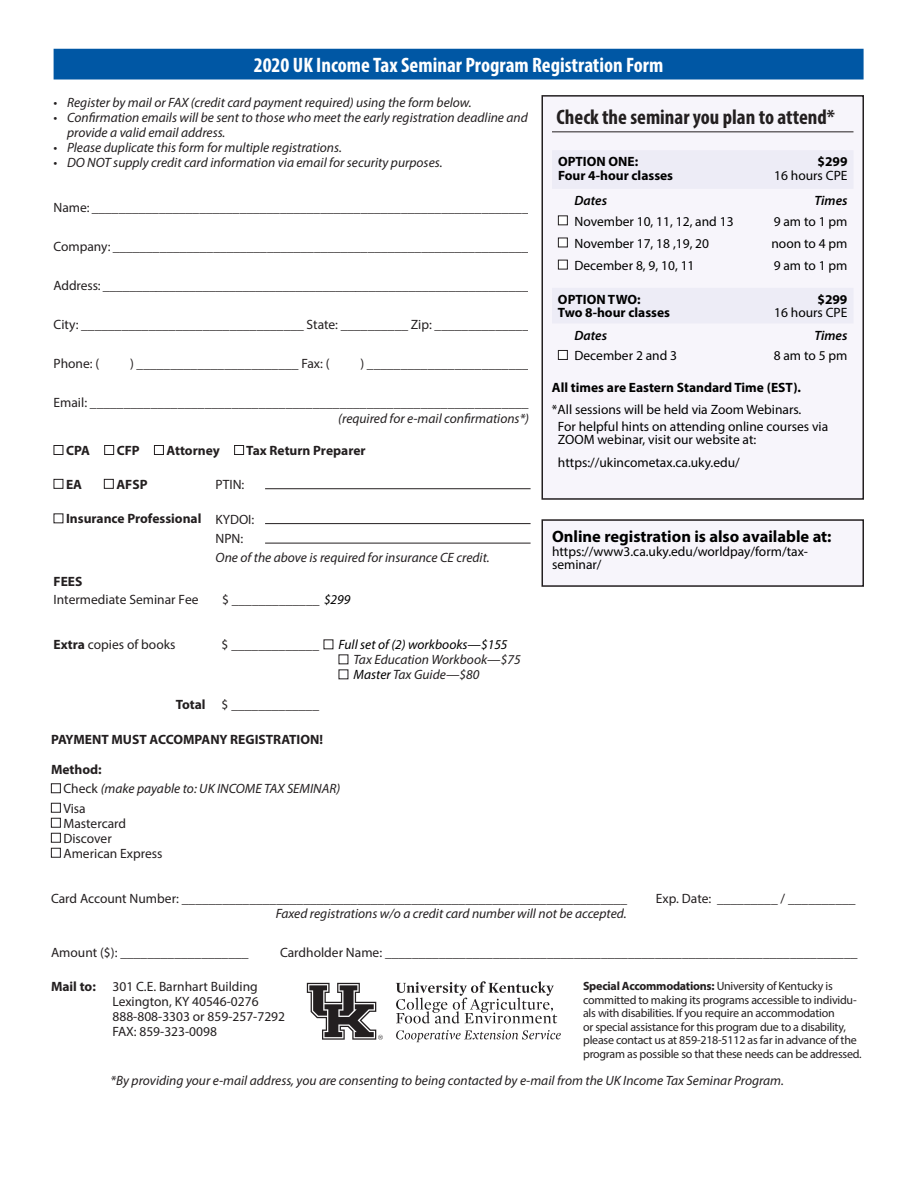
<style>
.page{position:relative;width:918px;height:1188px;background:#fff}
.page>*{position:absolute;margin:0;border:0;box-sizing:border-box;transform-origin:0 0}
._1{font:700 condensed 21px "Myriad Pro";color:#fff}
._1-2{font:700 condensed 21px "Myriad Pro";color:#231f20}
.schedule{font:700 16.5px "Myriad Pro";color:#000}
.sponsors_copy{font:13.5px/18px "Myriad Pro";color:#231f20}
.ital{font:italic 13.5px "Myriad Pro";color:#231f20}
.schedule-2{font:13.5px/13.5px "Myriad Pro";color:#000;text-align:right}
.body{font:italic 13.5px/15px "Myriad Pro";color:#231f20}
.sponsors_copy-2{font:700 13.5px "Myriad Pro";color:#231f20}
.schedule-3{font:700 13.5px/13.5px "Myriad Pro";color:#000}
.t1{font:italic 13.5px "Myriad Pro";color:#000}
.schedule-4{font:italic 600 13.5px "Myriad Pro";color:#000}
.body-2{font:12px/13.5px "Myriad Pro";letter-spacing:-.02em;color:#231f20}
.s1{font-weight:700}
.s2{font-style:italic;color:#000}
.s3{color:#000}
.s4{font-style:normal}
</style>
<div class="page">
<div style="left:54px;top:445px;width:9px;height:10px;border:1px solid #231f20"></div>
<div style="left:104px;top:445px;width:10px;height:10px;border:1px solid #231f20"></div>
<div style="left:154px;top:445px;width:10px;height:10px;border:1px solid #231f20"></div>
<div style="left:234px;top:445px;width:10px;height:10px;border:1px solid #231f20"></div>
<hr style="left:265px;top:488px;width:266px;height:1px;background:#231f20">
<div style="left:54px;top:479px;width:9px;height:10px;border:1px solid #231f20"></div>
<div style="left:104px;top:479px;width:10px;height:10px;border:1px solid #231f20"></div>
<hr style="left:265px;top:523px;width:266px;height:1px;background:#231f20">
<hr style="left:265px;top:543px;width:266px;height:1px;background:#231f20">
<div style="left:54px;top:50px;width:809px;height:29px;background:#0057a4"></div>
<div style="left:54px;top:49px;width:810px;height:31px;border:2px solid #0057a4"></div>
<div style="left:51px;top:783px;width:10px;height:10px;border:1px solid #231f20"></div>
<div style="left:51px;top:803px;width:10px;height:10px;border:1px solid #231f20"></div>
<div style="left:51px;top:818px;width:10px;height:10px;border:1px solid #231f20"></div>
<div style="left:51px;top:833px;width:10px;height:10px;border:1px solid #231f20"></div>
<div style="left:51px;top:848px;width:10px;height:10px;border:1px solid #231f20"></div>
<div style="left:542px;top:96px;width:321px;height:403px;background:#f7f5fb"></div>
<hr style="left:552px;top:131px;width:302px;height:1px;background:#231f20">
<div style="left:558px;top:216px;width:9px;height:9px;background:#fff"></div>
<div style="left:558px;top:215px;width:10px;height:10px;border:1px solid #231f20"></div>
<div style="left:558px;top:238px;width:9px;height:9px;background:#fff"></div>
<div style="left:558px;top:238px;width:10px;height:9px;border:1px solid #231f20"></div>
<div style="left:558px;top:260px;width:9px;height:9px;background:#fff"></div>
<div style="left:558px;top:260px;width:10px;height:9px;border:1px solid #231f20"></div>
<div style="left:558px;top:350px;width:9px;height:9px;background:#fff"></div>
<div style="left:558px;top:350px;width:10px;height:10px;border:1px solid #231f20"></div>
<div style="left:542px;top:95px;width:322px;height:405px;border:2px solid #231f20"></div>
<div style="left:542px;top:520px;width:321px;height:66px;background:#f7f5fb"></div>
<div style="left:542px;top:519px;width:322px;height:68px;border:2px solid #231f20"></div>
<svg style="left:396px;top:981px;width:161px;height:43px"></svg>
<svg style="left:396px;top:1030px;width:165px;height:12px"></svg>
<svg style="left:307px;top:983px;width:76px;height:57px"></svg>
<p class="_1" style="left:254px;top:52px;width:411px">2020 UK Income Tax Seminar Program Registration Form</p>
<p class="body" style="left:54px;top:94px;width:420px">• Register by mail or FAX (credit card payment required) using the form below.</p>
<p class="body" style="left:67px;top:109px;width:462px;text-indent:-14px">• Confirmation emails will be sent to those who meet the early registration deadline and provide a valid email address.</p>
<p class="ital" style="left:54px;top:139px;width:290px">• Please duplicate this form for multiple registrations.</p>
<p class="ital" style="left:54px;top:154px;width:390px">• DO NOT supply credit card information via email for security purposes.</p>
<p class="sponsors_copy" style="left:54px;top:198px;width:477px">Name: _________________________________________________________________</p>
<p class="sponsors_copy" style="left:54px;top:237px;width:477px">Company: ______________________________________________________________</p>
<p class="sponsors_copy" style="left:54px;top:276px;width:477px">Address: ________________________________________________________________</p>
<p class="sponsors_copy" style="left:54px;top:315px;width:477px">City: _________________________________ State: __________ Zip: ______________</p>
<p class="sponsors_copy" style="left:54px;top:354px;width:47px">Phone: (</p>
<p class="sponsors_copy" style="left:130px;top:354px;width:201px">) ________________________ Fax: (</p>
<p class="sponsors_copy" style="left:360px;top:354px;width:170px">) ________________________</p>
<p class="sponsors_copy" style="left:54px;top:393px;width:477px">Email: _________________________________________________________________</p>
<p class="ital" style="left:338px;top:411px;width:192px">(required for e-mail confirmations*)</p>
<p class="sponsors_copy-2" style="left:66px;top:442px;width:25px">CPA</p>
<p class="sponsors_copy-2" style="left:117px;top:442px;width:24px">CFP</p>
<p class="sponsors_copy-2" style="left:167px;top:442px;width:55px">Attorney</p>
<p class="sponsors_copy-2" style="left:246px;top:442px;width:121px">Tax Return Preparer</p>
<p class="sponsors_copy-2" style="left:66px;top:475px;width:18px">EA</p>
<p class="sponsors_copy-2" style="left:116px;top:475px;width:33px">AFSP</p>
<p class="sponsors_copy" style="left:216px;top:475px;width:30px">PTIN:</p>
<p class="sponsors_copy-2" style="left:66px;top:510px;width:137px">Insurance Professional</p>
<p class="sponsors_copy" style="left:216px;top:510px;width:40px">KYDOI:</p>
<p class="sponsors_copy" style="left:216px;top:529px;width:29px">NPN:</p>
<p class="ital" style="left:216px;top:549px;width:276px">One of the above is required for insurance CE credit.</p>
<p class="sponsors_copy" style="left:54px;top:572px;width:146px"><span class="s1">FEES<br></span>Intermediate Seminar Fee</p>
<p class="sponsors_copy" style="left:222px;top:590px;width:130px">$ _____________ <span class="s2">$299</span></p>
<p class="sponsors_copy" style="left:54px;top:635px;width:123px"><span class="s1">Extra</span> copies of books</p>
<p class="sponsors_copy" style="left:222px;top:635px;width:99px">$ _____________</p>
<p class="t1" style="left:339px;top:636px;width:171px">Full set of (2) workbooks—$155</p>
<p class="ital" style="left:354px;top:651px;width:169px">Tax Education Workbook—$75</p>
<p class="ital" style="left:354px;top:666px;width:127px"><span class="s3">Master</span> Tax Guide—$80</p>
<p class="sponsors_copy" style="left:176px;top:695px;width:145px"><span class="s1">Total</span> $ _____________</p>
<p class="_1-2" style="left:556px;top:104px;width:280px">Check the seminar you plan to attend*</p>
<p class="schedule-3" style="left:558px;top:155px;width:117px">OPTION ONE:<br>Four 4-hour classes</p>
<p class="schedule-2" style="left:774px;top:155px;width:75px"><span class="s1">$299<br></span>16 hours CPE</p>
<p class="schedule-4" style="left:574px;top:192px;width:34px">Dates</p>
<p class="schedule-4" style="left:815px;top:192px;width:34px">Times</p>
<p class="schedule-2" style="left:574px;top:214px;width:161px">November 10, 11, 12, and 13</p>
<p class="schedule-2" style="left:774px;top:214px;width:75px">9 am to 1 pm</p>
<p class="schedule-2" style="left:574px;top:236px;width:136px">November 17, 18 ,19, 20</p>
<p class="schedule-2" style="left:771px;top:236px;width:78px">noon to 4 pm</p>
<p class="schedule-2" style="left:574px;top:258px;width:122px">December 8, 9, 10, 11</p>
<p class="schedule-2" style="left:774px;top:258px;width:75px">9 am to 1 pm</p>
<p class="schedule-3" style="left:558px;top:292px;width:114px">OPTION TWO:<br>Two 8-hour classes</p>
<p class="schedule-2" style="left:774px;top:292px;width:75px"><span class="s1">$299<br></span>16 hours CPE</p>
<p class="schedule-4" style="left:574px;top:326px;width:34px">Dates</p>
<p class="schedule-4" style="left:815px;top:326px;width:34px">Times</p>
<p class="schedule-2" style="left:574px;top:349px;width:104px">December 2 and 3</p>
<p class="schedule-2" style="left:774px;top:349px;width:75px">8 am to 5 pm</p>
<p class="schedule-3" style="left:552px;top:380px;width:251px">All times are Eastern Standard Time (EST).</p>
<p class="schedule-2" style="left:552px;top:403px;width:251px">*All sessions will be held via Zoom Webinars.</p>
<p class="schedule-2" style="left:558px;top:419px;width:272px;text-align:left">For helpful hints on attending online courses via<br>ZOOM webinar, visit our website at:</p>
<p class="schedule-2" style="left:558px;top:455px;width:183px">https://ukincometax.ca.uky.edu/</p>
<p class="schedule" style="left:552px;top:526px;width:281px">Online registration is also available at:</p>
<p class="schedule-2" style="left:552px;top:544px;width:258px;text-align:left">https://www3.ca.uky.edu/worldpay/form/tax&shy;seminar/</p>
<p class="sponsors_copy-2" style="left:51px;top:731px;width:273px">PAYMENT MUST ACCOMPANY REGISTRATION!</p>
<p class="sponsors_copy-2" style="left:51px;top:760px;width:52px">Method:</p>
<p class="ital" style="left:63px;top:780px;width:278px"><span class="s4">Check</span> (make payable to: UK INCOME TAX SEMINAR)</p>
<p class="sponsors_copy" style="left:63px;top:799px;width:24px">Visa</p>
<p class="sponsors_copy" style="left:63px;top:814px;width:64px">Mastercard</p>
<p class="sponsors_copy" style="left:63px;top:829px;width:50px">Discover</p>
<p class="sponsors_copy" style="left:63px;top:844px;width:101px">American Express</p>
<p class="sponsors_copy" style="left:51px;top:889px;width:578px">Card Account Number: __________________________________________________________________</p>
<p class="sponsors_copy" style="left:656px;top:889px;width:201px">Exp. Date: _________ / __________</p>
<p class="ital" style="left:276px;top:905px;width:352px">Faxed registrations w/o a credit card number will not be accepted.</p>
<p class="sponsors_copy" style="left:51px;top:943px;width:199px">Amount ($): ___________________</p>
<p class="sponsors_copy" style="left:280px;top:943px;width:579px">Cardholder Name: ______________________________________________________________________</p>
<p class="sponsors_copy" style="left:51px;top:978px;width:208px"><span class="s1">Mail to:</span> 301 C.E. Barnhart Building</p>
<p class="sponsors_copy" style="left:113px;top:993px;width:148px">Lexington, KY 40546-0276</p>
<p class="sponsors_copy" style="left:113px;top:1008px;width:174px">888-808-3303 or 859-257-7292</p>
<p class="sponsors_copy" style="left:113px;top:1023px;width:106px">FAX: 859-323-0098</p>
<p class="body-2" style="left:583px;top:979px;width:280px"><span class="s1">Special Accommodations:</span> University of Kentucky is committed to making its programs accessible to individu&shy;als with disabilities. If you require an accommodation<br>or special assistance for this program due to a disability, please contact us at 859-218-5112 as far in advance of the program as possible so that these needs can be addressed.</p>
<p class="ital" style="left:111px;top:1072px;width:675px">*By providing your e-mail address, you are consenting to being contacted by e-mail from the UK Income Tax Seminar Program.</p>
</div>
